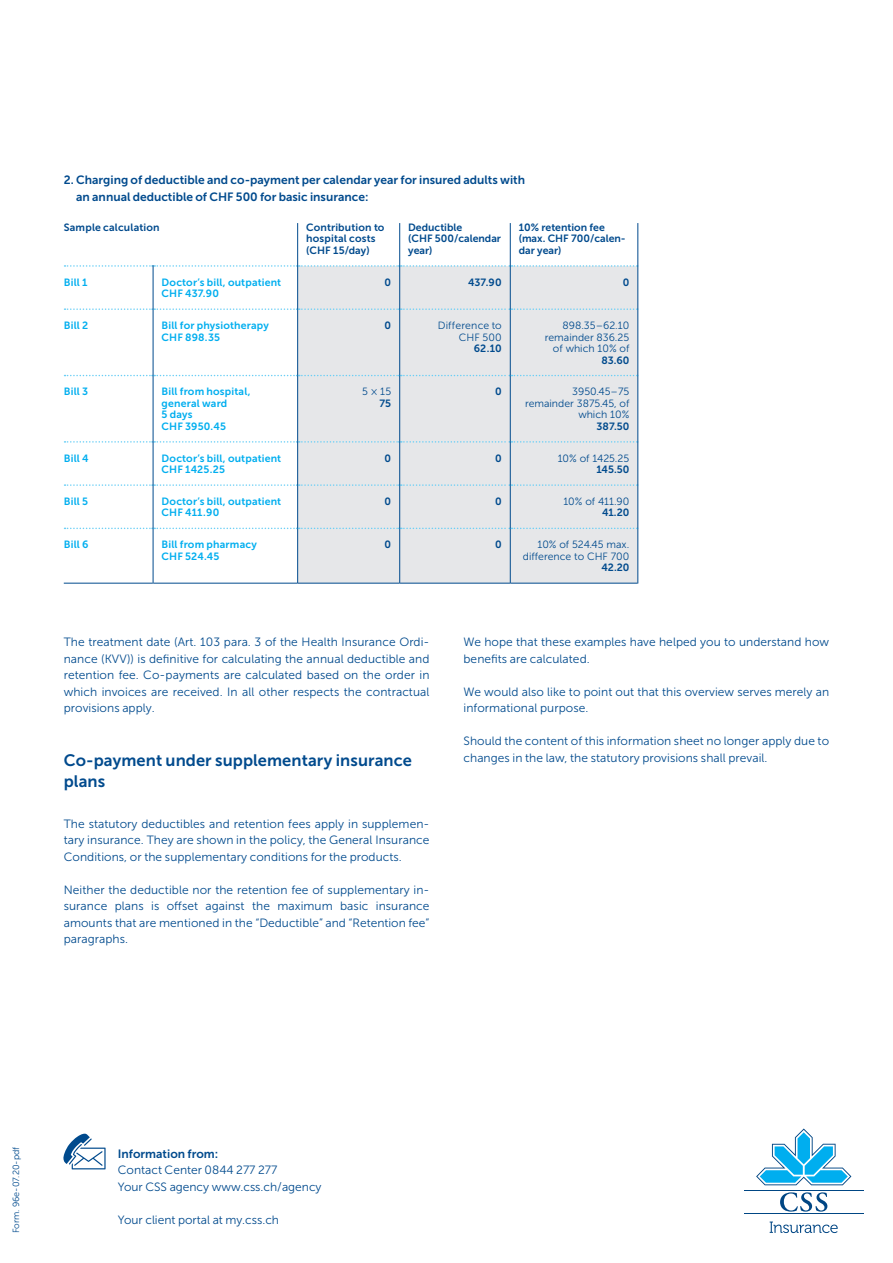
<style>
.page{position:relative;width:893px;height:1263px;background:#fff}
.page>*{position:absolute;margin:0;border:0;box-sizing:border-box;transform-origin:0 0}
.t1{font:16.5px/21px "Museo Sans 700";letter-spacing:.005em;color:#004a8d}
.t2{font:12px/16.5px "Museo Sans 300";letter-spacing:.005em;color:#004a8d}
.t3{font:12px/16.5px "Museo Sans 700";color:#004a8d}
.t4{font:10.5px/11.6px "Museo Sans 700";letter-spacing:.015em;color:#00aeef}
.t5{font:10.5px/11.6px "Museo Sans 700";color:#004a8d}
.t6{font:10.5px/11.6px "Museo Sans 300";color:#004a8d;text-align:right}
.t7{font:9px "Museo Sans 300";color:#004a8d}
</style>
<div class="page">
<hr style="left:744px;top:1213px;width:119px;height:1px;background:#004684">
<hr style="left:744px;top:1190px;width:119px;height:1px;background:#004684">
<svg style="left:756px;top:1128px;width:95px;height:57px"></svg>
<svg style="left:780px;top:1192px;width:47px;height:19px"></svg>
<svg style="left:770px;top:1221px;width:68px;height:12px"></svg>
<svg style="left:63px;top:1133px;width:43px;height:36px"></svg>
<div style="left:298px;top:267px;width:339px;height:316px;background:#e6e7e9"></div>
<hr style="left:64px;top:583px;width:89px;height:1px;background:#004a8d">
<hr style="left:153px;top:583px;width:144px;height:1px;background:#004a8d">
<hr style="left:298px;top:583px;width:101px;height:1px;background:#004a8d">
<hr style="left:400px;top:583px;width:110px;height:1px;background:#004a8d">
<hr style="left:511px;top:583px;width:126px;height:1px;background:#004a8d">
<svg style="left:65px;top:265px;width:572px;height:2px"></svg>
<svg style="left:65px;top:308px;width:572px;height:2px"></svg>
<svg style="left:65px;top:375px;width:572px;height:1px"></svg>
<svg style="left:65px;top:441px;width:572px;height:2px"></svg>
<svg style="left:65px;top:484px;width:572px;height:2px"></svg>
<svg style="left:65px;top:528px;width:572px;height:1px"></svg>
<hr style="left:153px;top:265px;width:1px;height:44px;background:#004a8d">
<hr style="left:153px;top:309px;width:1px;height:66px;background:#004a8d">
<hr style="left:153px;top:375px;width:1px;height:67px;background:#004a8d">
<hr style="left:153px;top:442px;width:1px;height:43px;background:#004a8d">
<hr style="left:153px;top:485px;width:1px;height:43px;background:#004a8d">
<hr style="left:153px;top:528px;width:1px;height:55px;background:#004a8d">
<hr style="left:297px;top:223px;width:1px;height:43px;background:#004a8d">
<hr style="left:297px;top:266px;width:1px;height:43px;background:#004a8d">
<hr style="left:297px;top:309px;width:1px;height:66px;background:#004a8d">
<hr style="left:297px;top:375px;width:1px;height:67px;background:#004a8d">
<hr style="left:297px;top:442px;width:1px;height:43px;background:#004a8d">
<hr style="left:297px;top:485px;width:1px;height:43px;background:#004a8d">
<hr style="left:297px;top:528px;width:1px;height:55px;background:#004a8d">
<hr style="left:399px;top:223px;width:1px;height:43px;background:#004a8d">
<hr style="left:399px;top:266px;width:1px;height:43px;background:#004a8d">
<hr style="left:399px;top:309px;width:1px;height:66px;background:#004a8d">
<hr style="left:399px;top:375px;width:1px;height:67px;background:#004a8d">
<hr style="left:399px;top:442px;width:1px;height:43px;background:#004a8d">
<hr style="left:399px;top:485px;width:1px;height:43px;background:#004a8d">
<hr style="left:399px;top:528px;width:1px;height:55px;background:#004a8d">
<hr style="left:510px;top:223px;width:1px;height:43px;background:#004a8d">
<hr style="left:510px;top:266px;width:1px;height:43px;background:#004a8d">
<hr style="left:510px;top:309px;width:1px;height:66px;background:#004a8d">
<hr style="left:510px;top:375px;width:1px;height:67px;background:#004a8d">
<hr style="left:510px;top:442px;width:1px;height:43px;background:#004a8d">
<hr style="left:510px;top:485px;width:1px;height:43px;background:#004a8d">
<hr style="left:510px;top:528px;width:1px;height:55px;background:#004a8d">
<hr style="left:637px;top:223px;width:1px;height:43px;background:#004a8d">
<hr style="left:637px;top:266px;width:1px;height:43px;background:#004a8d">
<hr style="left:637px;top:309px;width:1px;height:66px;background:#004a8d">
<hr style="left:637px;top:375px;width:1px;height:67px;background:#004a8d">
<hr style="left:637px;top:442px;width:1px;height:43px;background:#004a8d">
<hr style="left:637px;top:485px;width:1px;height:43px;background:#004a8d">
<hr style="left:637px;top:528px;width:1px;height:55px;background:#004a8d">
<p class="t3" style="left:76px;top:172px;width:450px;text-indent:-12px">2. Charging of deductible and co-payment per calendar year for insured adults with an annual deductible of CHF 500 for basic insurance:</p>
<p class="t5" style="left:64px;top:222px;width:97px">Sample calculation</p>
<p class="t5" style="left:306px;top:222px;width:80px">Contribution to hospital costs (CHF 15/day)</p>
<p class="t5" style="left:408px;top:222px;width:94px">Deductible<br>(CHF 500/calendar year)</p>
<p class="t5" style="left:519px;top:222px;width:108px">10% retention fee (max. CHF 700/calen&shy;dar year)</p>
<p class="t4" style="left:64px;top:276px;width:25px">Bill 1</p>
<p class="t4" style="left:162px;top:276px;width:121px">Doctor’s bill, outpatient<br>CHF 437.90</p>
<p class="t5" style="left:385px;top:276px;width:8px">0</p>
<p class="t5" style="left:468px;top:276px;width:35px">437.90</p>
<p class="t5" style="left:623px;top:276px;width:8px">0</p>
<p class="t4" style="left:64px;top:320px;width:26px">Bill 2</p>
<p class="t4" style="left:162px;top:320px;width:109px">Bill for physiotherapy<br>CHF 898.35</p>
<p class="t5" style="left:385px;top:320px;width:8px">0</p>
<p class="t6" style="left:438px;top:320px;width:66px">Difference to<br>CHF 500</p>
<p class="t5" style="left:474px;top:343px;width:30px">62.10</p>
<p class="t6" style="left:545px;top:320px;width:86px">898.35–62.10 remainder 836.25 of which 10% of</p>
<p class="t5" style="left:601px;top:354px;width:29px">83.60</p>
<p class="t4" style="left:64px;top:386px;width:26px">Bill 3</p>
<p class="t4" style="left:162px;top:386px;width:90px">Bill from hospital, general ward<br>5 days<br>CHF 3950.45</p>
<p class="t6" style="left:362px;top:386px;width:30px">5 × 15</p>
<p class="t5" style="left:379px;top:397px;width:13px">75</p>
<p class="t5" style="left:495px;top:386px;width:8px">0</p>
<p class="t6" style="left:525px;top:386px;width:106px">3950.45–75 remainder 3875.45, of which 10%</p>
<p class="t5" style="left:597px;top:421px;width:34px">387.50</p>
<p class="t4" style="left:64px;top:452px;width:26px">Bill 4</p>
<p class="t4" style="left:162px;top:452px;width:121px">Doctor’s bill, outpatient<br>CHF 1425.25</p>
<p class="t5" style="left:385px;top:452px;width:8px">0</p>
<p class="t5" style="left:495px;top:452px;width:8px">0</p>
<p class="t6" style="left:558px;top:452px;width:73px">10% of 1425.25</p>
<p class="t5" style="left:596px;top:464px;width:34px">145.50</p>
<p class="t4" style="left:64px;top:495px;width:26px">Bill 5</p>
<p class="t4" style="left:162px;top:495px;width:121px">Doctor’s bill, outpatient<br>CHF 411.90</p>
<p class="t5" style="left:385px;top:495px;width:8px">0</p>
<p class="t5" style="left:495px;top:495px;width:8px">0</p>
<p class="t6" style="left:563px;top:496px;width:67px">10% of 411.90</p>
<p class="t5" style="left:602px;top:507px;width:29px">41.20</p>
<p class="t4" style="left:64px;top:539px;width:26px">Bill 6</p>
<p class="t4" style="left:162px;top:539px;width:97px">Bill from pharmacy<br>CHF 524.45</p>
<p class="t5" style="left:385px;top:539px;width:8px">0</p>
<p class="t5" style="left:495px;top:539px;width:8px">0</p>
<p class="t6" style="left:523px;top:539px;width:108px">10% of 524.45 max. difference to CHF 700</p>
<p class="t5" style="left:601px;top:562px;width:30px">42.20</p>
<p class="t2" style="left:64px;top:634px;width:367px;text-align:justify">The treatment date (Art. 103 para. 3 of the Health Insurance Ordi&shy;nance (KVV)) is definitive for calculating the annual deductible and retention fee. Co-payments are calculated based on the order in which invoices are received. In all other respects the contractual provisions apply.</p>
<h1 class="t1" style="left:64px;top:750px;width:350px">Co-payment under supplementary insurance plans</h1>
<p class="t2" style="left:64px;top:815px;width:367px">The statutory deductibles and retention fees apply in supplemen&shy;tary insurance. They are shown in the policy, the General Insurance<br>Conditions, or the supplementary conditions for the products.</p>
<p class="t2" style="left:64px;top:881px;width:367px;text-align:justify">Neither the deductible nor the retention fee of supplementary in&shy;surance plans is offset against the maximum basic insurance amounts that are mentioned in the “Deductible” and “Retention fee” paragraphs.</p>
<p class="t2" style="left:463px;top:634px;width:367px">We hope that these examples have helped you to understand how benefits are calculated.</p>
<p class="t2" style="left:463px;top:683px;width:367px">We would also like to point out that this overview serves merely an informational purpose.</p>
<p class="t2" style="left:463px;top:733px;width:367px">Should the content of this information sheet no longer apply due to changes in the law, the statutory provisions shall prevail.</p>
<p class="t7" style="left:11px;top:1233px;width:88px;rotate:-90deg">Form. 96e-07.20-pdf</p>
<p class="t3" style="left:118px;top:1145px;width:102px">Information from:</p>
<p class="t2" style="left:118px;top:1162px;width:205px">Contact Center 0844 277 277<br>Your CSS agency www.css.ch/agency</p>
<p class="t2" style="left:118px;top:1211px;width:163px">Your client portal at my.css.ch</p>
</div>
